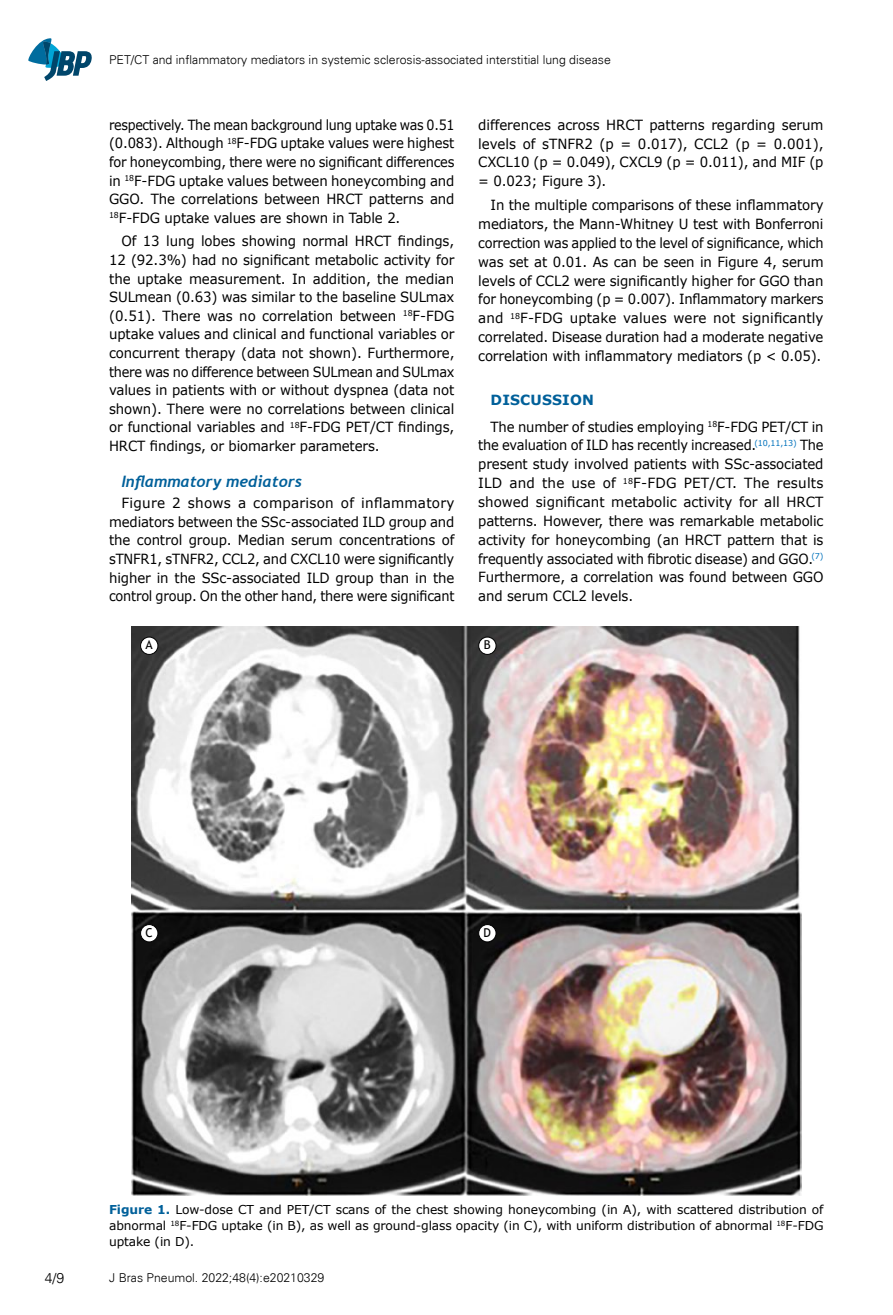
<style>
.page{position:relative;width:893px;height:1315px;background:#fff}
.page>*{position:absolute;margin:0;border:0;box-sizing:border-box;transform-origin:0 0}
.t1{font:italic 700 15.75px "Trebuchet";color:#01609a}
.t2{font:14px/18.6px "Verdana";letter-spacing:-.01em;color:#000;text-align:justify;scale:.95 1}
.t3{font:14px/18.9px "Verdana";letter-spacing:-.01em;color:#000;text-align:justify;scale:.93 1}
.t4{font:14px/18.6px "Verdana";letter-spacing:-.01em;color:#000;text-align:justify;scale:.9 1}
.t5{font:14px/18.6px "Verdana";letter-spacing:-.01em;color:#000;text-align:justify}
.t6{font:14px/26.2px "Verdana";letter-spacing:-.01em;color:#000;scale:.94 1}
.t7{font:300 14px "Univers";color:#000}
.t8{font:12.25px/15.8px "Verdana";letter-spacing:-.01em;color:#000;text-align:justify}
.t9{font:300 12.25px "Univers";color:#000}
.t10{font:12.25px "Trebuchet MS";color:#000}
.s1{font-weight:700;color:#01609a}
</style>
<div class="page">
<svg style="left:28px;top:38px;width:64px;height:43px"></svg>
<img style="left:131px;top:626px;width:670px;height:569px">
<div style="left:141px;top:637px;width:17px;height:17px;background:#fff;border-radius:50%"></div>
<div style="left:140px;top:636px;width:18px;height:19px;border:1px solid #000;border-radius:50%"></div>
<div style="left:479px;top:637px;width:17px;height:17px;background:#fff;border-radius:50%"></div>
<div style="left:478px;top:636px;width:18px;height:19px;border:1px solid #000;border-radius:50%"></div>
<div style="left:141px;top:924px;width:17px;height:18px;background:#fff;border-radius:50%"></div>
<div style="left:140px;top:924px;width:18px;height:18px;border:1px solid #000;border-radius:50%"></div>
<div style="left:479px;top:924px;width:17px;height:18px;background:#fff;border-radius:50%"></div>
<div style="left:478px;top:924px;width:18px;height:18px;border:1px solid #000;border-radius:50%"></div>
<p class="t9" style="left:109px;top:52px;width:503px">PET/CT and inflammatory mediators in systemic sclerosis-associated interstitial lung disease</p>
<p class="t4" style="left:109px;top:116px;width:385px">respectively. The mean background lung uptake was 0.51 (0.083). Although <sup>18</sup>F-FDG uptake values were highest for honeycombing, there were no significant differences in <sup>18</sup>F-FDG uptake values between honeycombing and GGO. The correlations between HRCT patterns and <sup>18</sup>F-FDG uptake values are shown in Table 2.</p>
<p class="t2" style="left:109px;top:232px;width:365px;text-indent:12px">Of 13 lung lobes showing normal HRCT findings, 12 (92.3%) had no significant metabolic activity for the uptake measurement. In addition, the median SULmean (0.63) was similar to the baseline SULmax (0.51). There was no correlation between <sup>18</sup>F-FDG uptake values and clinical and functional variables or concurrent therapy (data not shown). Furthermore, there was no difference between SULmean and SULmax values in patients with or without dyspnea (data not shown). There were no correlations between clinical or functional variables and <sup>18</sup>F-FDG PET/CT findings, HRCT findings, or biomarker parameters.</p>
<p class="t1" style="left:122px;top:472px;width:182px">Inflammatory mediators</p>
<p class="t5" style="left:109px;top:494px;width:347px;text-indent:12px">Figure 2 shows a comparison of inflammatory mediators between the SSc-associated ILD group and the control group. Median serum concentrations of sTNFR1, sTNFR2, CCL2, and CXCL10 were significantly higher in the SSc-associated ILD group than in the control group. On the other hand, there were significant</p>
<p class="t2" style="left:478px;top:115px;width:365px">differences across HRCT patterns regarding serum levels of sTNFR2 (p = 0.017), CCL2 (p = 0.001), CXCL10 (p = 0.049), CXCL9 (p = 0.011), and MIF (p = 0.023; Figure 3).</p>
<p class="t2" style="left:478px;top:196px;width:365px;text-indent:12px">In the multiple comparisons of these inflammatory mediators, the Mann-Whitney U test with Bonferroni correction was applied to the level of significance, which was set at 0.01. As can be seen in Figure 4, serum levels of CCL2 were significantly higher for GGO than for honeycombing (p = 0.007). Inflammatory markers and <sup>18</sup>F-FDG uptake values were not significantly correlated. Disease duration had a moderate negative correlation with inflammatory mediators (p &lt; 0.05).</p>
<p class="t6" style="left:491px;top:387px;width:356px"><span class="s1">DISCUSSION<br></span>The number of studies employing <sup>18</sup>F-FDG PET/CT in</p>
<p class="t3" style="left:478px;top:436px;width:373px">the evaluation of ILD has recently increased.<sup>(10,11,13)</sup> The present study involved patients with SSc-associated ILD and the use of <sup>18</sup>F-FDG PET/CT. The results showed significant metabolic activity for all HRCT patterns. However, there was remarkable metabolic activity for honeycombing (an HRCT pattern that is frequently associated with fibrotic disease) and GGO.<sup>(7)<br></sup>Furthermore, a correlation was found between GGO and serum CCL2 levels.</p>
<p class="t10" style="left:146px;top:638px;width:9px">A</p>
<p class="t10" style="left:484px;top:638px;width:8px">B</p>
<p class="t10" style="left:146px;top:925px;width:9px">C</p>
<p class="t10" style="left:484px;top:925px;width:9px">D</p>
<p class="t8" style="left:109px;top:1201px;width:716px"><span class="s1">Figure 1.</span> Low-dose CT and PET/CT scans of the chest showing honeycombing (in A), with scattered distribution of abnormal <sup>18</sup>F-FDG uptake (in B), as well as ground-glass opacity (in C), with uniform distribution of abnormal <sup>18</sup>F-FDG uptake (in D).</p>
<p class="t7" style="left:45px;top:1269px;width:21px">4/9</p>
<p class="t9" style="left:109px;top:1270px;width:217px">J Bras Pneumol. 2022;48(4):e20210329</p>
</div>
